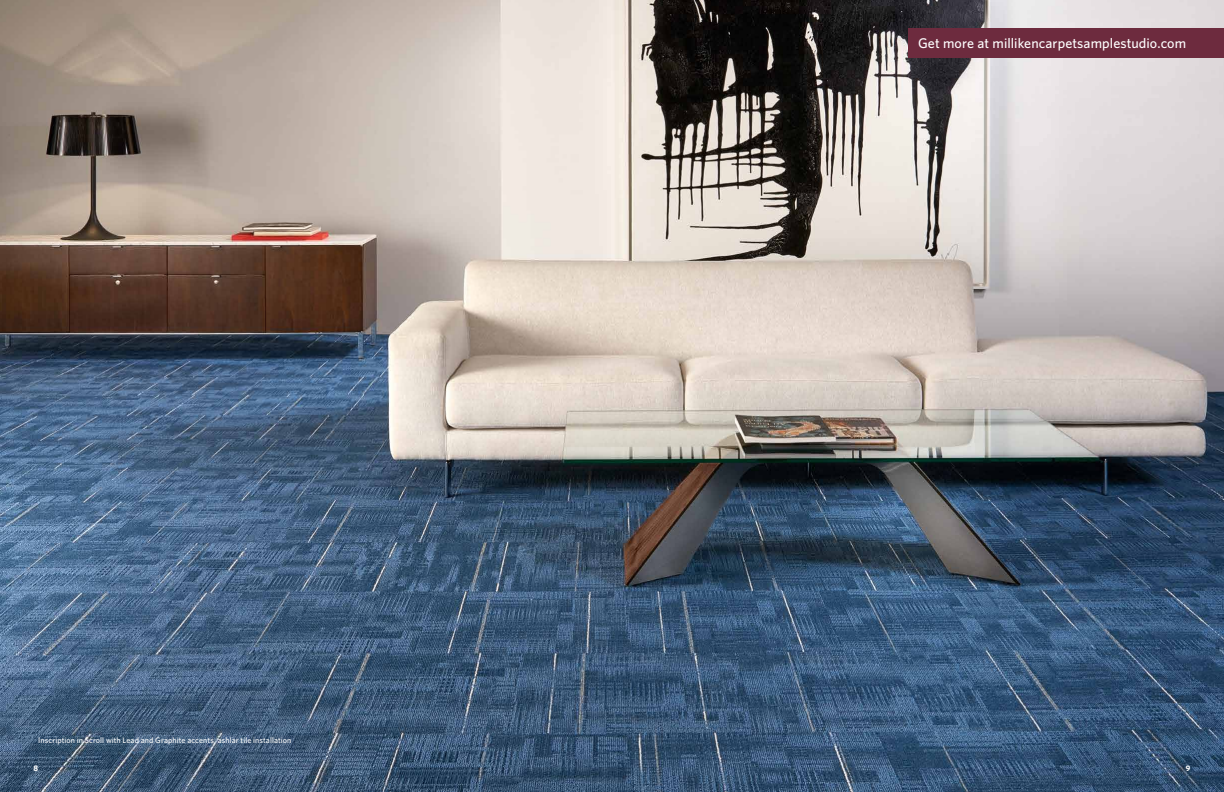
<style>
.page{position:relative;width:1224px;height:792px;background:#fff}
.page>*{position:absolute;margin:0;border:0;box-sizing:border-box;transform-origin:0 0}
.t1{font:500 14px "Whitney";letter-spacing:.005em;color:#fff}
.t2{font:500 8px "Whitney";letter-spacing:.015em;color:#fff}
.t3{font:700 8px "Whitney";color:#fff}
</style>
<div class="page">
<img style="left:0;top:0;width:1224px;height:792px">
<div style="left:908px;top:28px;width:316px;height:29px;background:#6d2b3e"></div>
<p class="t2" style="left:38px;top:735px;width:255px">Inscription in Scroll with Lead and Graphite accents, ashlar tile installation</p>
<h1 class="t1" style="left:918px;top:34px;width:270px">Get more at millikencarpetsamplestudio.com</h1>
<p class="t3" style="left:34px;top:763px;width:6px">8</p>
<p class="t3" style="left:1186px;top:763px;width:6px">9</p>
</div>
